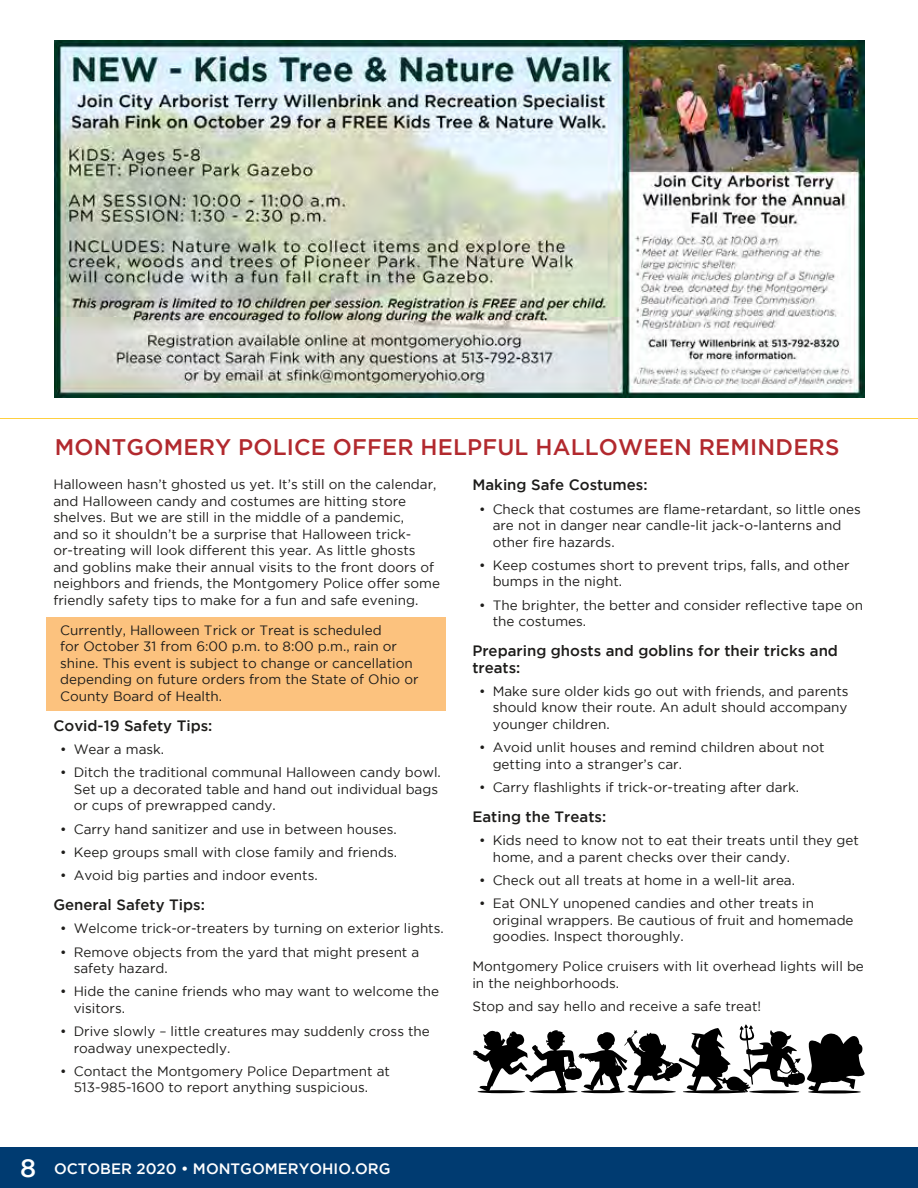
<style>
.page{position:relative;width:918px;height:1188px;background:#fff}
.page>*{position:absolute;margin:0;border:0;box-sizing:border-box;transform-origin:0 0}
.t1{font:500 22.5px "Gotham";letter-spacing:.01em;color:#b2292e}
.t2{font:500 15px/16.5px "Gotham";color:#1d1c1a}
.t3{font:500 15px "Gotham";color:#fff}
.t4{font:13.5px/16.5px "Gotham";color:#1d1c1a}
.s1{font-size:25.5px}
</style>
<div class="page">
<div style="left:0;top:1148px;width:918px;height:40px;background:#003b71"></div>
<div style="left:46px;top:617px;width:400px;height:94px;background:#fcc27e"></div>
<img style="left:55px;top:40px;width:810px;height:357px">
<hr style="left:683px;top:1090px;width:65px;height:3px;background:#000;border-radius:50%">
<hr style="left:628px;top:1090px;width:48px;height:3px;background:#000;border-radius:50%">
<hr style="left:808px;top:1090px;width:53px;height:3px;background:#000;border-radius:50%">
<hr style="left:478px;top:1090px;width:47px;height:3px;background:#000;border-radius:50%">
<hr style="left:581px;top:1090px;width:44px;height:3px;background:#000;border-radius:50%">
<hr style="left:529px;top:1090px;width:49px;height:3px;background:#000;border-radius:50%">
<svg style="left:473px;top:1024px;width:392px;height:68px"></svg>
<hr style="left:749px;top:1090px;width:50px;height:3px;background:#000;border-radius:50%">
<hr style="left:0;top:418px;width:918px;height:1px;background:#ffd040">
<h1 class="t1" style="left:55px;top:434px;width:786px">MONTGOMERY POLICE OFFER HELPFUL HALLOWEEN REMINDERS</h1>
<p class="t4" style="left:53px;top:476px;width:388px">Halloween hasn’t ghosted us yet. It’s still on the calendar, and Halloween candy and costumes are hitting store shelves. But we are still in the middle of a pandemic,<br>and so it shouldn’t be a surprise that Halloween trick&shy;or-treating will look different this year. As little ghosts and goblins make their annual visits to the front doors of neighbors and friends, the Montgomery Police offer some friendly safety tips to make for a fun and safe evening.</p>
<p class="t4" style="left:60px;top:622px;width:360px">Currently, Halloween Trick or Treat is scheduled<br>for October 31 from 6:00 p.m. to 8:00 p.m., rain or shine. This event is subject to change or cancellation depending on future orders from the State of Ohio or County Board of Health.</p>
<p class="t2" style="left:53px;top:717px;width:161px">Covid-19 Safety Tips:</p>
<p class="t4" style="left:60px;top:741px;width:106px">• Wear a mask.</p>
<p class="t4" style="left:74px;top:764px;width:369px;text-indent:-14px">• Ditch the traditional communal Halloween candy bowl.<br>Set up a decorated table and hand out individual bags or cups of prewrapped candy.</p>
<p class="t4" style="left:60px;top:820px;width:338px">• Carry hand sanitizer and use in between houses.</p>
<p class="t4" style="left:60px;top:844px;width:338px">• Keep groups small with close family and friends.</p>
<p class="t4" style="left:60px;top:867px;width:259px">• Avoid big parties and indoor events.</p>
<p class="t2" style="left:53px;top:896px;width:153px">General Safety Tips:</p>
<p class="t4" style="left:60px;top:920px;width:385px">• Welcome trick-or-treaters by turning on exterior lights.</p>
<p class="t4" style="left:74px;top:943px;width:347px;text-indent:-14px">• Remove objects from the yard that might present a safety hazard.</p>
<p class="t4" style="left:74px;top:983px;width:367px;text-indent:-14px">• Hide the canine friends who may want to welcome the visitors.</p>
<p class="t4" style="left:74px;top:1023px;width:358px;text-indent:-14px">• Drive slowly – little creatures may suddenly cross the roadway unexpectedly.</p>
<p class="t4" style="left:74px;top:1063px;width:318px;text-indent:-14px">• Contact the Montgomery Police Department at<br>513-985-1600 to report anything suspicious.</p>
<p class="t2" style="left:472px;top:477px;width:177px">Making Safe Costumes:</p>
<p class="t4" style="left:493px;top:500px;width:370px;text-indent:-14px">• Check that costumes are flame-retardant, so little ones are not in danger near candle-lit jack-o-lanterns and other fire hazards.</p>
<p class="t4" style="left:493px;top:557px;width:358px;text-indent:-14px">• Keep costumes short to prevent trips, falls, and other bumps in the night.</p>
<p class="t4" style="left:493px;top:596px;width:372px;text-indent:-14px">• The brighter, the better and consider reflective tape on the costumes.</p>
<p class="t2" style="left:472px;top:642px;width:367px">Preparing ghosts and goblins for their tricks and treats:</p>
<p class="t4" style="left:493px;top:683px;width:357px;text-align:justify;text-indent:-14px">• Make sure older kids go out with friends, and parents should know their route. An adult should accompany younger children.</p>
<p class="t4" style="left:493px;top:739px;width:334px;text-indent:-14px">• Avoid unlit houses and remind children about not getting into a stranger’s car.</p>
<p class="t4" style="left:479px;top:779px;width:321px">• Carry flashlights if trick-or-treating after dark.</p>
<p class="t2" style="left:472px;top:808px;width:135px">Eating the Treats:</p>
<p class="t4" style="left:493px;top:832px;width:368px;text-indent:-14px">• Kids need to know not to eat their treats until they get home, and a parent checks over their candy.</p>
<p class="t4" style="left:479px;top:872px;width:317px">• Check out all treats at home in a well-lit area.</p>
<p class="t4" style="left:493px;top:895px;width:362px;text-indent:-14px">• Eat ONLY unopened candies and other treats in original wrappers. Be cautious of fruit and homemade goodies. Inspect thoroughly.</p>
<p class="t4" style="left:472px;top:958px;width:393px">Montgomery Police cruisers with lit overhead lights will be in the neighborhoods.</p>
<p class="t4" style="left:472px;top:998px;width:290px">Stop and say hello and receive a safe treat!</p>
<p class="t3" style="left:20px;top:1160px;width:372px"><span class="s1">8</span> OCTOBER 2020 • MONTGOMERYOHIO.ORG</p>
</div>
